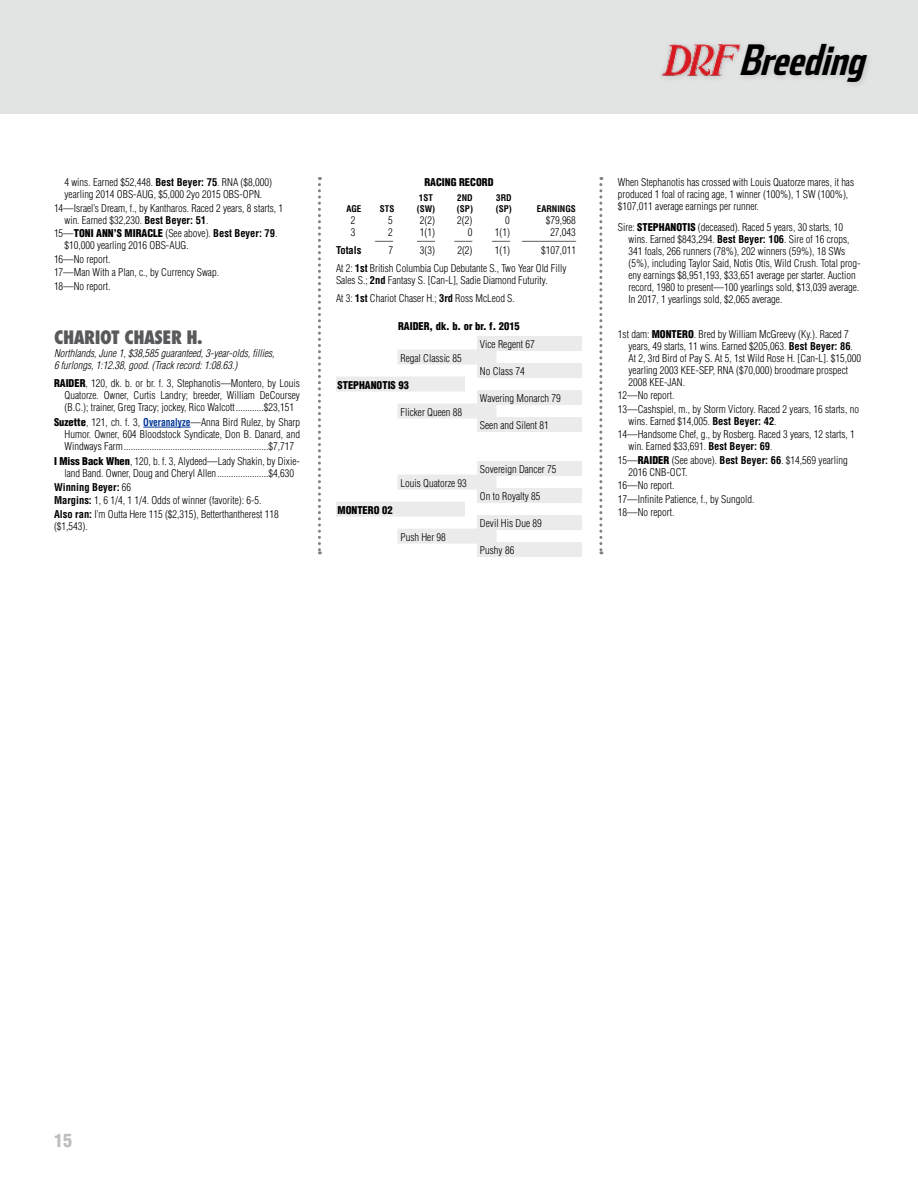
<style>
.page{position:relative;width:918px;height:1188px;background:#fff}
.page>*{position:absolute;margin:0;border:0;box-sizing:border-box;transform-origin:0 0}
.t1{font:italic 700 41.85px "Stainless Comp";color:#000}
.t2{font:800 condensed 18px "Futura Std";letter-spacing:-.025em;color:#58595b}
.t3{font:900 condensed 18px "Helvetica LT Std";color:#bcbec0}
.t4{font:300 condensed 12px "Helvetica LT Std";color:#000}
.t5{font:300 condensed 10.5px/12px "Helvetica LT Std";color:#000}
.t6{font:italic 300 condensed 10.5px/12px "Helvetica LT Std";color:#000}
.t7{font:900 condensed 10.5px "Helvetica LT Std";color:#000}
.t8{font:700 condensed 10.5px "Helvetica LT Std";color:#000}
.t9{font:700 condensed 9px "Helvetica LT Std";color:#000}
.s1{font-weight:700}
.s2{font-weight:900}
.s3{font-weight:700;color:#003698}
</style>
<div class="page">
<div style="left:0;top:0;width:918px;height:113px;background:#e2e4e3"></div>
<img style="left:661px;top:44px;width:76px;height:32px">
<div style="left:737px;top:40px;width:137px;height:49px;background:#000;opacity:.15"></div>
<hr style="left:143px;top:427px;width:48px;height:1px;background:#003698">
<div style="left:477px;top:336px;width:105px;height:15px;background:#ebebec"></div>
<div style="left:398px;top:350px;width:98px;height:15px;background:#ebebec"></div>
<div style="left:477px;top:363px;width:105px;height:15px;background:#ebebec"></div>
<div style="left:336px;top:377px;width:129px;height:15px;background:#ebebec"></div>
<div style="left:477px;top:390px;width:105px;height:15px;background:#ebebec"></div>
<div style="left:398px;top:404px;width:98px;height:15px;background:#ebebec"></div>
<div style="left:477px;top:417px;width:105px;height:15px;background:#ebebec"></div>
<div style="left:477px;top:461px;width:105px;height:15px;background:#ebebec"></div>
<div style="left:398px;top:475px;width:98px;height:15px;background:#ebebec"></div>
<div style="left:477px;top:488px;width:105px;height:15px;background:#ebebec"></div>
<div style="left:336px;top:502px;width:129px;height:15px;background:#ebebec"></div>
<div style="left:477px;top:515px;width:105px;height:15px;background:#ebebec"></div>
<div style="left:398px;top:529px;width:98px;height:15px;background:#ebebec"></div>
<div style="left:477px;top:542px;width:105px;height:15px;background:#ebebec"></div>
<svg style="left:318px;top:177px;width:3px;height:377px"></svg>
<svg style="left:599px;top:177px;width:3px;height:377px"></svg>
<p class="t5" style="left:64px;top:176px;width:209px">4 wins. Earned $52,448. <span class="s1">Best Beyer: 75</span>. RNA ($8,000) yearling 2014 OBS-AUG, $5,000 2yo 2015 OBS-OPN.</p>
<p class="t5" style="left:64px;top:202px;width:220px;text-indent:-10px">14—Israel’s Dream, f., by Kantharos. Raced 2 years, 8 starts, 1 win. Earned $32,230. <span class="s1">Best Beyer: 51</span>.</p>
<p class="t5" style="left:64px;top:227px;width:214px;text-indent:-10px">15—<span class="s2">TONI ANN’S MIRACLE</span> (See above). <span class="s1">Best Beyer: 79</span>. $10,000 yearling 2016 OBS-AUG.</p>
<p class="t5" style="left:54px;top:252px;width:167px;line-height:13.5px">16—No report.<br>17—Man With a Plan, c., by Currency Swap.<br>18—No report.</p>
<h2 class="t2" style="left:54px;top:326px;width:150px">CHARIOT CHASER H.</h2>
<p class="t6" style="left:54px;top:347px;width:222px">Northlands, June 1, $38,585 guaranteed, 3-year-olds, fillies,<br>6 furlongs, 1:12.38, good. (Track record: 1:08.63.)</p>
<p class="t5" style="left:64px;top:377px;width:237px;text-align:justify;text-indent:-10px"><span class="s2">RAIDER</span>, 120, dk. b. or br. f. 3, Stephanotis—Montero, by Louis Quatorze. Owner, Curtis Landry; breeder, William DeCoursey (B.C.); trainer, Greg Tracy; jockey, Rico Walcott............$23,151</p>
<p class="t5" style="left:65px;top:416px;width:237px;text-align:justify;text-indent:-11px"><span class="s2">Suzette</span>, 121, ch. f. 3, <span class="s3">Overanalyze</span>—Anna Bird Rulez, by Sharp Humor. Owner, 604 Bloodstock Syndicate, Don B. Danard, and Windways Farm..............................................................$7,717</p>
<p class="t5" style="left:54px;top:455px;width:247px;text-align:center"><span class="s2">I Miss Back When</span>, 120, b. f. 3, Alydeed—Lady Shakin, by Dixie&shy;land Band. Owner, Doug and Cheryl Allen......................$4,630</p>
<p class="t5" style="left:54px;top:480px;width:226px;line-height:13.5px"><span class="s1">Winning Beyer:</span> 66<br><span class="s1">Margins:</span> 1, 6 1/4, 1 1/4. Odds of winner (favorite): 6-5.<br><span class="s1">Also ran:</span> I’m Outta Here 115 ($2,315), Betterthantherest 118</p>
<p class="t5" style="left:54px;top:520px;width:35px">($1,543).</p>
<p class="t7" style="left:424px;top:176px;width:71px">RACING RECORD</p>
<p class="t9" style="left:419px;top:192px;width:16px">1ST</p>
<p class="t9" style="left:457px;top:192px;width:17px">2ND</p>
<p class="t9" style="left:496px;top:192px;width:17px">3RD</p>
<p class="t9" style="left:346px;top:203px;width:17px">AGE</p>
<p class="t9" style="left:380px;top:203px;width:16px">STS</p>
<p class="t9" style="left:417px;top:203px;width:20px">(SW)</p>
<p class="t9" style="left:457px;top:203px;width:18px">(SP)</p>
<p class="t9" style="left:496px;top:203px;width:18px">(SP)</p>
<p class="t9" style="left:537px;top:203px;width:41px">EARNINGS</p>
<p class="t5" style="left:351px;top:214px;width:6px">2</p>
<p class="t5" style="left:388px;top:214px;width:6px">5</p>
<p class="t5" style="left:420px;top:214px;width:17px">2(2)</p>
<p class="t5" style="left:457px;top:214px;width:17px">2(2)</p>
<p class="t5" style="left:505px;top:214px;width:6px">0</p>
<p class="t5" style="left:546px;top:214px;width:32px">$79,968</p>
<p class="t5" style="left:351px;top:226px;width:6px">3</p>
<p class="t5" style="left:388px;top:226px;width:6px">2</p>
<p class="t5" style="left:420px;top:226px;width:17px">1(1)</p>
<p class="t5" style="left:468px;top:226px;width:6px">0</p>
<p class="t5" style="left:495px;top:226px;width:17px">1(1)</p>
<p class="t5" style="left:550px;top:226px;width:27px">27,043</p>
<p class="t4" style="left:375px;top:228px;width:19px">___</p>
<p class="t4" style="left:417px;top:228px;width:19px">___</p>
<p class="t4" style="left:454px;top:228px;width:19px">___</p>
<p class="t4" style="left:492px;top:228px;width:85px">___ _________</p>
<p class="t8" style="left:336px;top:243px;width:27px">Totals</p>
<p class="t5" style="left:388px;top:244px;width:6px">7</p>
<p class="t5" style="left:420px;top:244px;width:17px">3(3)</p>
<p class="t5" style="left:457px;top:244px;width:17px">2(2)</p>
<p class="t5" style="left:495px;top:244px;width:17px">1(1)</p>
<p class="t5" style="left:336px;top:241px;width:241px;line-height:18px;text-indent:205px">$107,011<br>At 2: <span class="s1">1st</span> British Columbia Cup Debutante S., Two Year Old Filly</p>
<p class="t5" style="left:336px;top:271px;width:213px;line-height:18px">Sales S.; <span class="s1">2nd</span> Fantasy S. [Can-L], Sadie Diamond Futurity.<br>At 3: <span class="s1">1st</span> Chariot Chaser H.; <span class="s1">3rd</span> Ross McLeod S.</p>
<p class="t7" style="left:398px;top:320px;width:123px">RAIDER, dk. b. or br. f. 2015</p>
<p class="t5" style="left:480px;top:338px;width:56px">Vice Regent 67</p>
<p class="t5" style="left:401px;top:352px;width:63px">Regal Classic 85</p>
<p class="t5" style="left:480px;top:365px;width:46px">No Class 74</p>
<p class="t7" style="left:338px;top:378px;width:73px">STEPHANOTIS 93</p>
<p class="t5" style="left:480px;top:392px;width:82px">Wavering Monarch 79</p>
<p class="t5" style="left:401px;top:406px;width:63px">Flicker Queen 88</p>
<p class="t5" style="left:480px;top:419px;width:70px">Seen and Silent 81</p>
<p class="t5" style="left:480px;top:463px;width:78px">Sovereign Dancer 75</p>
<p class="t5" style="left:401px;top:477px;width:68px">Louis Quatorze 93</p>
<p class="t5" style="left:480px;top:490px;width:62px">On to Royalty 85</p>
<p class="t7" style="left:338px;top:503px;width:57px">MONTERO 02</p>
<p class="t5" style="left:480px;top:517px;width:63px">Devil His Due 89</p>
<p class="t5" style="left:401px;top:531px;width:47px">Push Her 98</p>
<p class="t5" style="left:480px;top:544px;width:36px">Pushy 86</p>
<h1 class="t1" style="left:738px;top:35px;width:139px">Breeding</h1>
<p class="t5" style="left:618px;top:176px;width:238px">When Stephanotis has crossed with Louis Quatorze mares, it has produced 1 foal of racing age, 1 winner (100%), 1 SW (100%), $107,011 average earnings per runner.</p>
<p class="t5" style="left:628px;top:221px;width:234px;text-indent:-10px">Sire: <span class="s2">STEPHANOTIS</span> (deceased). Raced 5 years, 30 starts, 10 wins. Earned $843,294. <span class="s1">Best Beyer: 106</span>. Sire of 16 crops, 341 foals, 266 runners (78%), 202 winners (59%), 18 SWs (5%), including Taylor Said, Notis Otis, Wild Crush. Total prog&shy;eny earnings $8,951,193, $33,651 average per starter. Auction record, 1980 to present—100 yearlings sold, $13,039 average.<br>In 2017, 1 yearlings sold, $2,065 average.</p>
<p class="t5" style="left:628px;top:328px;width:234px;text-indent:-10px">1st dam: <span class="s2">MONTERO</span>. Bred by William McGreevy (Ky.). Raced 7 years, 49 starts, 11 wins. Earned $205,063. <span class="s1">Best Beyer: 86</span>.<br>At 2, 3rd Bird of Pay S. At 5, 1st Wild Rose H. [Can-L]. $15,000 yearling 2003 KEE-SEP, RNA ($70,000) broodmare prospect 2008 KEE-JAN.</p>
<p class="t5" style="left:618px;top:388px;width:243px;line-height:13.5px">12—No report.<br>13—Cashspiel, m., by Storm Victory. Raced 2 years, 16 starts, no</p>
<p class="t5" style="left:618px;top:414px;width:238px;line-height:13.5px;text-indent:10px">wins. Earned $14,005. <span class="s1">Best Beyer: 42</span>.<br>14—Handsome Chef, g., by Rosberg. Raced 3 years, 12 starts, 1</p>
<p class="t5" style="left:618px;top:439px;width:231px;line-height:13.5px;text-indent:10px">win. Earned $33,691. <span class="s1">Best Beyer: 69</span>.<br>15—<span class="s2">RAIDER</span> (See above). <span class="s1">Best Beyer: 66</span>. $14,569 yearling</p>
<p class="t5" style="left:618px;top:465px;width:138px;line-height:13.5px;text-indent:10px">2016 CNB-OCT.<br>16—No report.<br>17—Infinite Patience, f., by Sungold.<br>18—No report.</p>
<h2 class="t3" style="left:54px;top:1129px;width:19px">15</h2>
</div>
